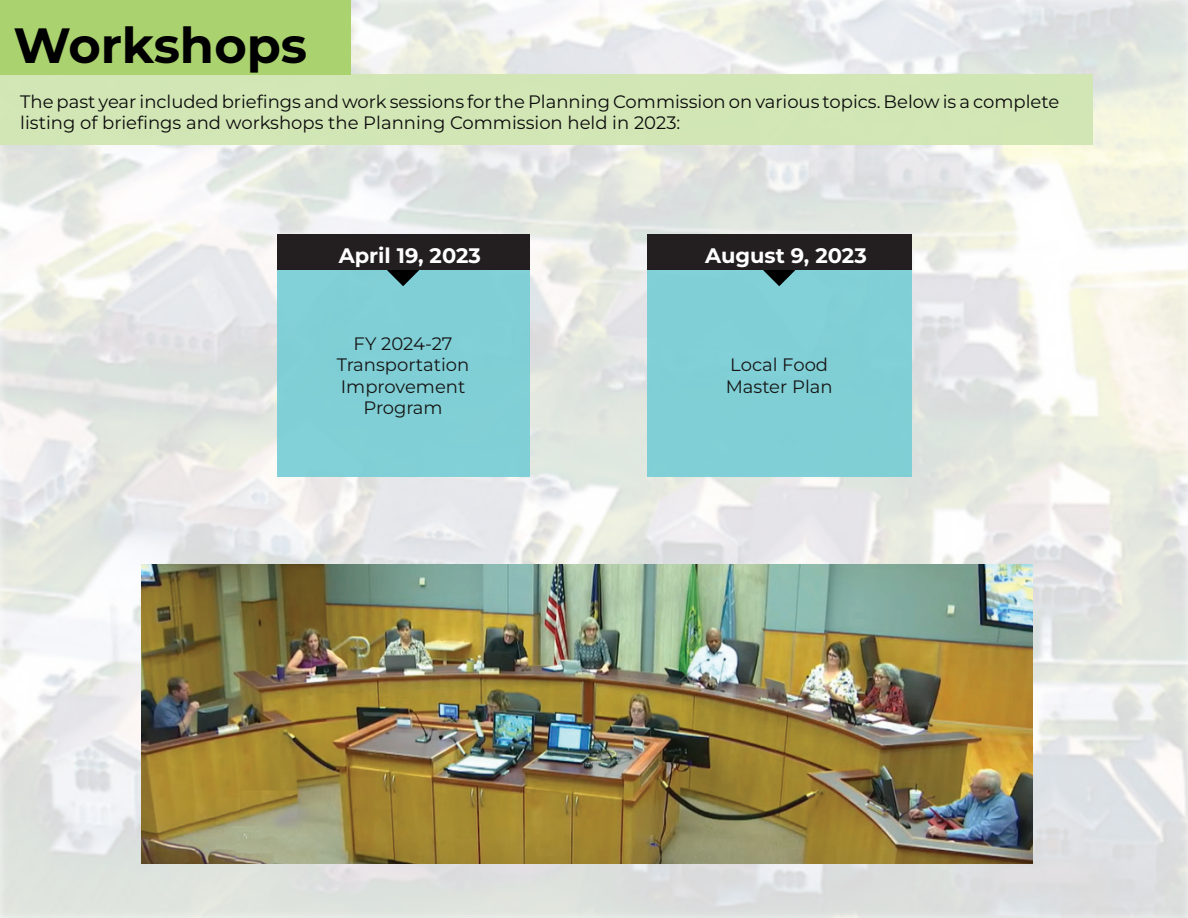
<style>
.page{position:relative;width:1188px;height:918px;background:#fff}
.page>*{position:absolute;margin:0;border:0;box-sizing:border-box;transform-origin:0 0}
.t1{font:700 49.5px "Montserrat";color:#000}
.t2{font:700 21px "Montserrat";color:#fff}
.t3{font:18px/21.6px "Montserrat";color:#000}
</style>
<div class="page">
<div style="left:0;top:0;width:1188px;height:918px;background:#fff;opacity:.75"></div>
<div style="left:0;top:74px;width:1093px;height:71px;background:#d1e6b3"></div>
<div style="left:0;top:0;width:351px;height:74px;background:#aad26e"></div>
<div style="left:277px;top:270px;width:252px;height:206px;background:#81cfd6"></div>
<div style="left:647px;top:270px;width:264px;height:206px;background:#81cfd6"></div>
<svg style="left:387px;top:270px;width:32px;height:16px"></svg>
<div style="left:277px;top:234px;width:252px;height:36px;background:#231f20"></div>
<svg style="left:763px;top:270px;width:32px;height:16px"></svg>
<div style="left:647px;top:234px;width:264px;height:36px;background:#231f20"></div>
<img style="left:142px;top:565px;width:891px;height:299px">
<h1 class="t1" style="left:14px;top:10px;width:295px">Workshops</h1>
<p class="t3" style="left:20px;top:90px;width:1040px">The past year included briefings and work sessions for the Planning Commission on various topics. Below is a complete listing of briefings and workshops the Planning Commission held in 2023:</p>
<p class="t2" style="left:339px;top:240px;width:144px">April 19, 2023</p>
<p class="t2" style="left:705px;top:240px;width:163px">August 9, 2023</p>
<p class="t3" style="left:337px;top:332px;width:134px;text-align:center">FY 2024-27<br>Transportation<br>Improvement<br>Program</p>
<p class="t3" style="left:726px;top:353px;width:108px">Local Food<br>Master Plan</p>
</div>
